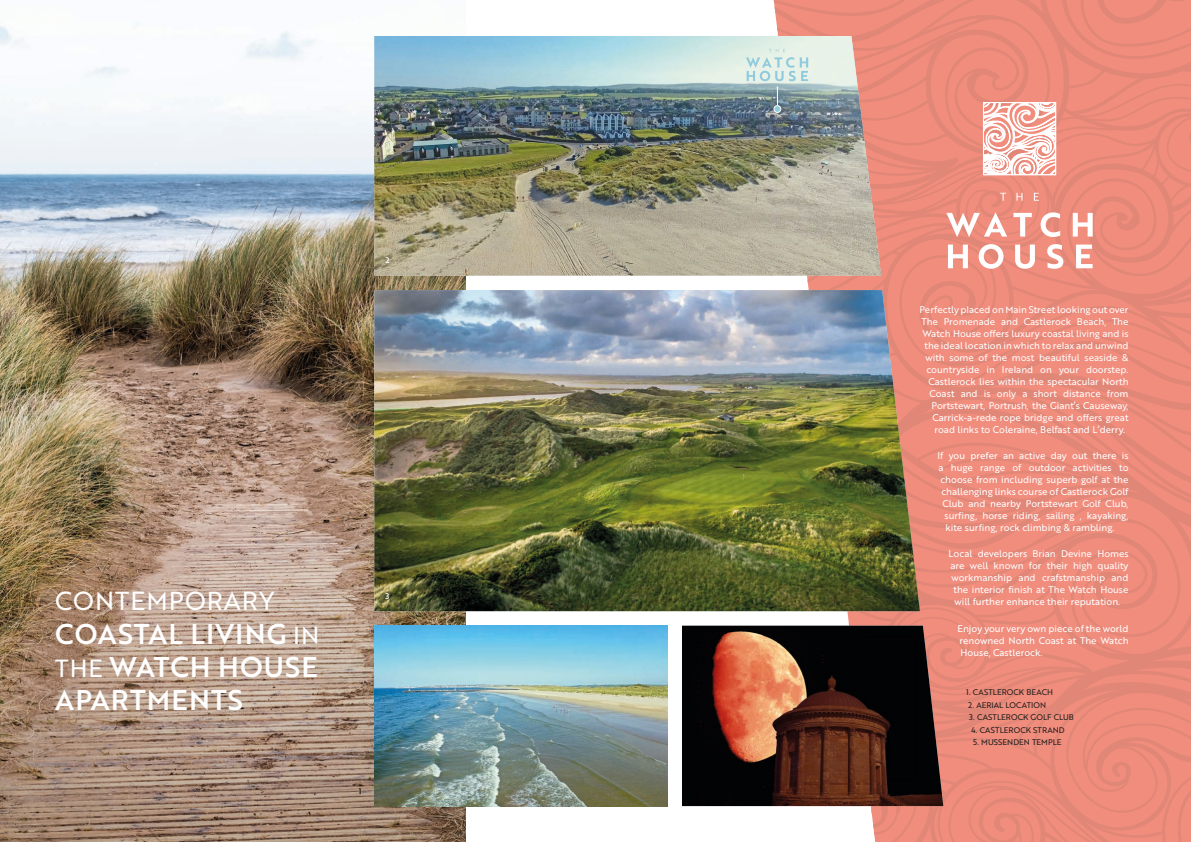
<style>
.page{position:relative;width:1191px;height:842px;background:#fff}
.page>*{position:absolute;margin:0;border:0;box-sizing:border-box;transform-origin:0 0}
.t1{font:27.8px/33.3px "Brother 1816 Medium";letter-spacing:.04em;color:#fff;text-align:justify}
.t2{font:25.4px "Brother 1816 Regular";letter-spacing:.04em;color:#fff}
.t3{font:9.5px/12px "Brother 1816 Regular";color:#fff;text-align:center}
.t4{font:8px "Brother 1816 Regular";letter-spacing:.01em;color:#1d1d1b}
.t5{font:8px "Brother 1816 Medium";color:#fff}
.t6{font:8px "Brother 1816 Medium";color:#1d1d1b}
.s1{font-family:"Brother 1816 Regular";font-size:24.2px}
</style>
<div class="page">
<svg style="left:773px;top:0;width:418px;height:842px;fill:#f18d7d"></svg>
<img style="left:0;top:177px;width:465px;height:665px">
<img style="left:374px;top:290px;width:546px;height:321px">
<img style="left:682px;top:626px;width:261px;height:180px">
<img style="left:374px;top:36px;width:507px;height:240px">
<svg style="left:946px;top:212px;width:61px;height:25px"></svg>
<svg style="left:1013px;top:213px;width:18px;height:24px"></svg>
<svg style="left:1040px;top:212px;width:20px;height:25px"></svg>
<svg style="left:1072px;top:213px;width:20px;height:24px"></svg>
<svg style="left:1000px;top:193px;width:6px;height:8px"></svg>
<svg style="left:1016px;top:193px;width:6px;height:8px"></svg>
<svg style="left:1033px;top:193px;width:6px;height:8px"></svg>
<svg style="left:948px;top:245px;width:20px;height:23px"></svg>
<svg style="left:978px;top:244px;width:25px;height:25px"></svg>
<svg style="left:1015px;top:245px;width:20px;height:24px"></svg>
<svg style="left:1047px;top:244px;width:16px;height:25px"></svg>
<svg style="left:1076px;top:245px;width:16px;height:23px"></svg>
<svg style="left:985px;top:104px;width:69px;height:69px"></svg>
<div style="left:983px;top:102px;width:73px;height:73px;border:1px solid #fff"></div>
<svg style="left:746px;top:49px;width:62px;height:32px"></svg>
<img style="left:374px;top:626px;width:293px;height:180px">
<svg style="left:775px;top:87px;width:5px;height:26px"></svg>
<div style="left:774px;top:106px;width:7px;height:6px;background:#8fcadd;border-radius:50%"></div>
<div style="left:773px;top:105px;width:8px;height:8px;border:1px solid #fff;border-radius:50%"></div>
<p class="t5" style="left:385px;top:255px;width:6px">2</p>
<p class="t2" style="left:55px;top:582px;width:221px">CONTEMPORARY</p>
<p class="t1" style="left:55px;top:616px;width:265px">COASTAL LIVING <span class="s1">IN THE</span> WATCH HOUSE APARTMENTS</p>
<p class="t5" style="left:385px;top:590px;width:5px">3</p>
<p class="t6" style="left:359px;top:785px;width:4px">1</p>
<p class="t3" style="left:919px;top:303px;width:210px">Perfectly placed on Main Street looking out over</p>
<p class="t3" style="left:921px;top:315px;width:208px">The Promenade and Castlerock Beach, The</p>
<p class="t3" style="left:922px;top:327px;width:207px">Watch House offers luxury coastal living and is</p>
<p class="t3" style="left:924px;top:339px;width:206px">the ideal location in which to relax and unwind</p>
<p class="t3" style="left:925px;top:351px;width:205px">with some of the most beautiful seaside &amp;</p>
<p class="t3" style="left:926px;top:363px;width:203px">countryside in Ireland on your doorstep.</p>
<p class="t3" style="left:928px;top:375px;width:202px">Castlerock lies within the spectacular North</p>
<p class="t3" style="left:929px;top:387px;width:200px">Coast and is only a short distance from</p>
<p class="t3" style="left:931px;top:399px;width:199px">Portstewart, Portrush, the Giant’s Causeway,</p>
<p class="t3" style="left:932px;top:411px;width:197px">Carrick-a-rede rope bridge and offers great</p>
<p class="t3" style="left:934px;top:423px;width:192px">road links to Coleraine, Belfast and L’derry.</p>
<p class="t3" style="left:937px;top:449px;width:193px">If you prefer an active day out there is</p>
<p class="t3" style="left:938px;top:461px;width:191px">a huge range of outdoor activities to</p>
<p class="t3" style="left:940px;top:473px;width:189px">choose from including superb golf at the</p>
<p class="t3" style="left:941px;top:485px;width:188px">challenging links course of Castlerock Golf</p>
<p class="t3" style="left:942px;top:497px;width:187px">Club and nearby Portstewart Golf Club,</p>
<p class="t3" style="left:944px;top:509px;width:185px">surfing, horse riding, sailing , kayaking,</p>
<p class="t3" style="left:945px;top:521px;width:170px">kite surfing, rock climbing &amp; rambling.</p>
<p class="t3" style="left:948px;top:548px;width:182px">Local developers Brian Devine Homes are well known for their high quality workmanship and crafstmanship and the interior finish at The Watch House will further enhance their reputation.</p>
<p class="t3" style="left:957px;top:622px;width:173px;text-align:justify">Enjoy your very own piece of the world renowned North Coast at The Watch House, Castlerock.</p>
<p class="t4" style="left:966px;top:686px;width:88px">1. CASTLEROCK BEACH</p>
<p class="t4" style="left:968px;top:699px;width:80px">2. AERIAL LOCATION</p>
<p class="t4" style="left:969px;top:711px;width:106px">3. CASTLEROCK GOLF CLUB</p>
<p class="t4" style="left:971px;top:724px;width:95px">4. CASTLEROCK STRAND</p>
<p class="t4" style="left:973px;top:736px;width:90px">5. MUSSENDEN TEMPLE</p>
</div>
